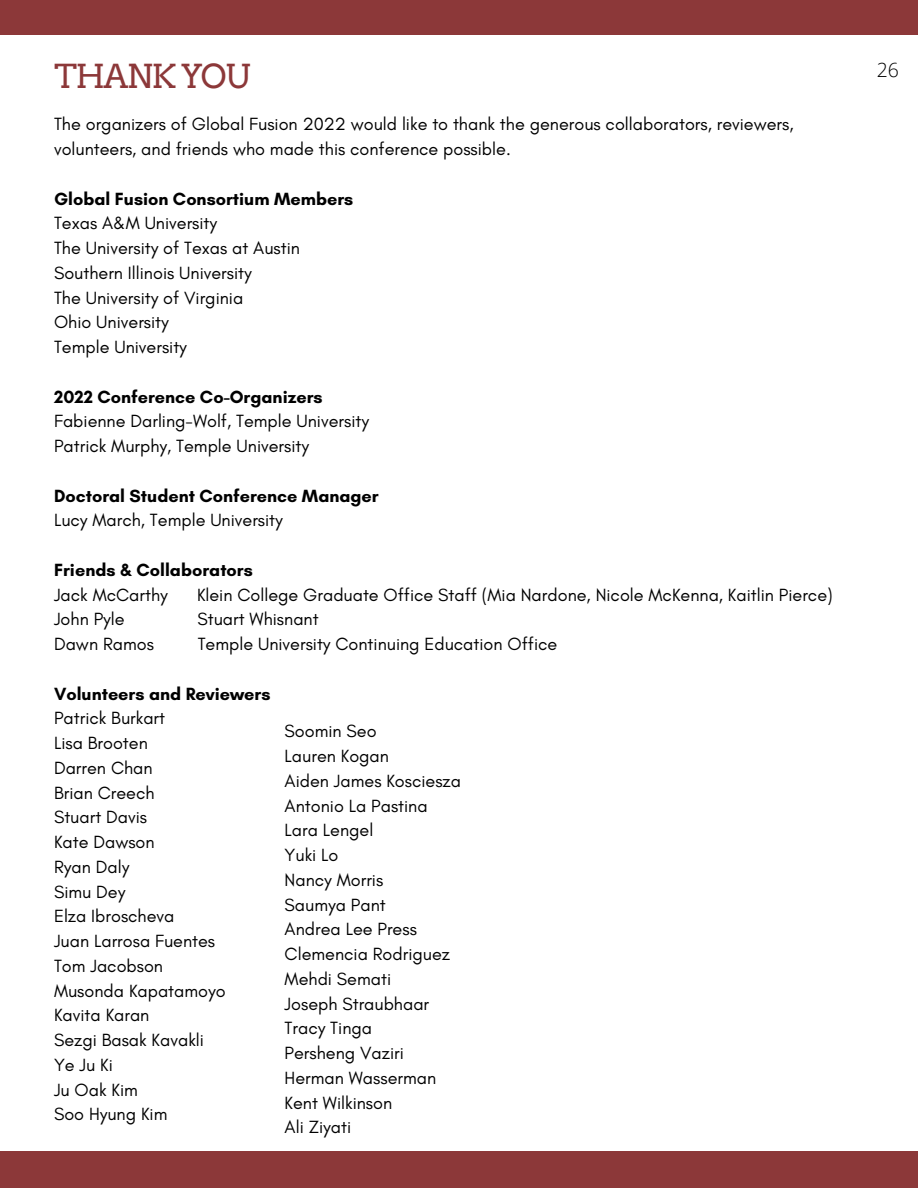
<style>
.page{position:relative;width:918px;height:1188px;background:#fff}
.page>*{position:absolute;margin:0;border:0;box-sizing:border-box;transform-origin:0 0}
.t1{font:33px "Arvo";letter-spacing:-.05em;color:#8c3839}
.t2{font:300 19.5px "Open Sans";color:#000}
.t3{font:18px/24.8px "Glacial Indifference";color:#000}
.t4{font:700 18px "Glacial Indifference";color:#000}
</style>
<div class="page">
<div style="left:0;top:1151px;width:918px;height:37px;background:#8c3839"></div>
<div style="left:0;top:0;width:918px;height:35px;background:#8c3839"></div>
<h1 class="t1" style="left:54px;top:57px;width:197px">THANK YOU</h1>
<p class="t2" style="left:877px;top:56px;width:24px">26</p>
<p class="t3" style="left:54px;top:112px;width:741px">The organizers of Global Fusion 2022 would like to thank the generous collaborators, reviewers, volunteers, and friends who made this conference possible.</p>
<p class="t4" style="left:54px;top:187px;width:301px">Global Fusion Consortium Members</p>
<p class="t3" style="left:54px;top:211px;width:247px">Texas A&amp;M University<br>The University of Texas at Austin<br>Southern Illinois University<br>The University of Virginia<br>Ohio University<br>Temple University</p>
<p class="t4" style="left:54px;top:385px;width:270px">2022 Conference Co-Organizers</p>
<p class="t3" style="left:54px;top:409px;width:316px">Fabienne Darling-Wolf, Temple University<br>Patrick Murphy, Temple University</p>
<p class="t4" style="left:54px;top:484px;width:326px">Doctoral Student Conference Manager</p>
<p class="t3" style="left:54px;top:508px;width:230px">Lucy March, Temple University</p>
<p class="t4" style="left:54px;top:559px;width:200px">Friends &amp; Collaborators</p>
<p class="t3" style="left:54px;top:582px;width:115px">Jack McCarthy</p>
<p class="t3" style="left:197px;top:582px;width:637px">Klein College Graduate Office Staff (Mia Nardone, Nicole McKenna, Kaitlin Pierce)</p>
<p class="t3" style="left:54px;top:607px;width:72px">John Pyle</p>
<p class="t3" style="left:198px;top:607px;width:123px">Stuart Whisnant</p>
<p class="t3" style="left:54px;top:631px;width:101px">Dawn Ramos</p>
<p class="t3" style="left:198px;top:631px;width:361px">Temple University Continuing Education Office</p>
<p class="t4" style="left:54px;top:682px;width:218px">Volunteers and Reviewers</p>
<p class="t3" style="left:54px;top:706px;width:173px">Patrick Burkart<br>Lisa Brooten<br>Darren Chan<br>Brian Creech<br>Stuart Davis<br>Kate Dawson<br>Ryan Daly<br>Simu Dey<br>Elza Ibroscheva<br>Juan Larrosa Fuentes<br>Tom Jacobson<br>Musonda Kapatamoyo<br>Kavita Karan<br>Sezgi Basak Kavakli<br>Ye Ju Ki<br>Ju Oak Kim<br>Soo Hyung Kim</p>
<p class="t3" style="left:285px;top:719px;width:178px">Soomin Seo<br>Lauren Kogan<br>Aiden James Kosciesza<br>Antonio La Pastina<br>Lara Lengel<br>Yuki Lo<br>Nancy Morris<br>Saumya Pant<br>Andrea Lee Press<br>Clemencia Rodriguez<br>Mehdi Semati<br>Joseph Straubhaar<br>Tracy Tinga<br>Persheng Vaziri<br>Herman Wasserman<br>Kent Wilkinson<br>Ali Ziyati</p>
</div>
